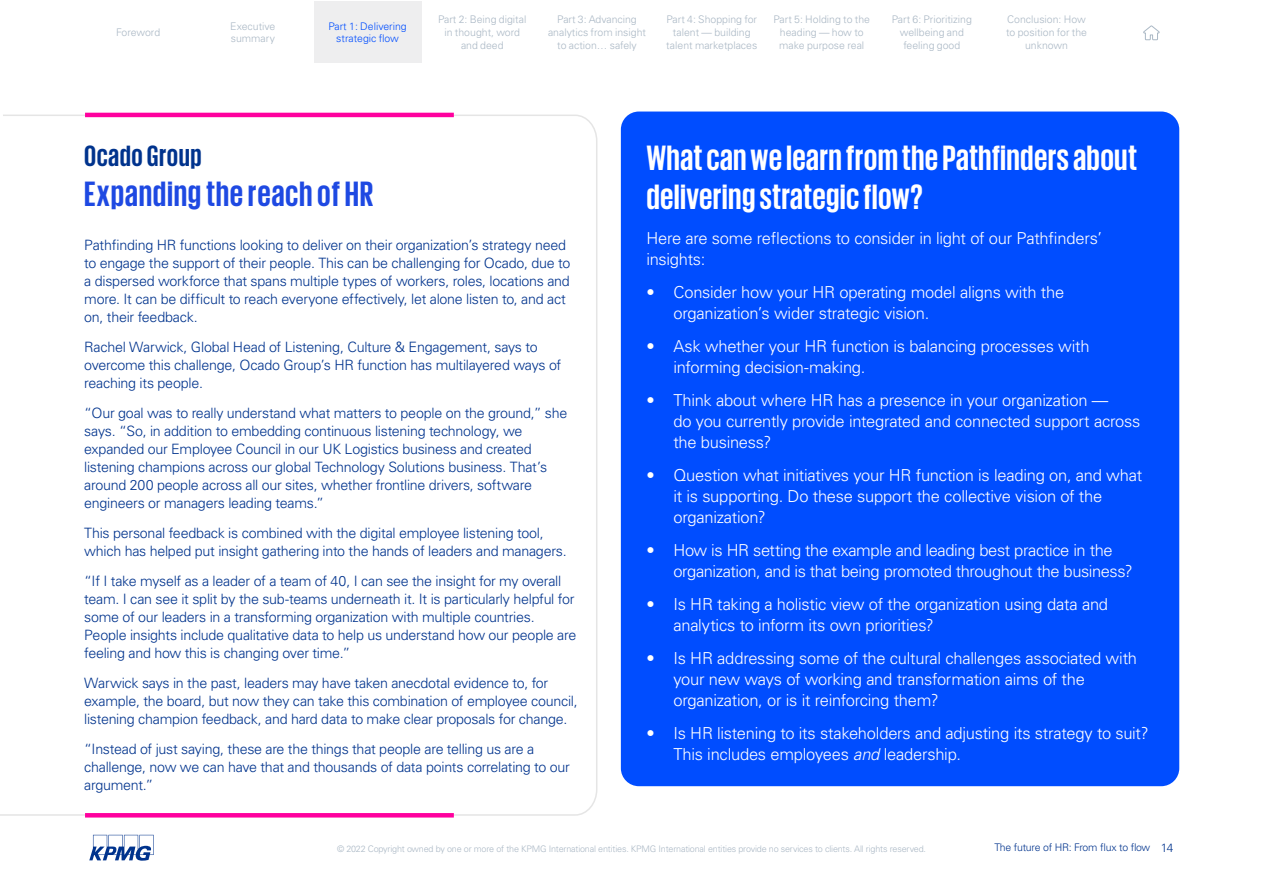
<style>
.page{position:relative;width:1263px;height:893px;background:#fff}
.page>*{position:absolute;margin:0;border:0;box-sizing:border-box;transform-origin:0 0}
.t1{font:700 36px/39px "KPMG";letter-spacing:.01em;color:#fff}
.t2{font:700 36px "KPMG";letter-spacing:.02em;color:#1e49e2}
.t3{font:700 30px "KPMG";letter-spacing:.02em;color:#00338d}
.t4{font:300 16.5px/21px "Univers LT Std";letter-spacing:-.015em;color:#fff}
.t5{font:300 14.25px/18px "Univers LT Std";letter-spacing:-.02em;color:#00338d}
.t6{font:300 10.5px/12.6px "Univers LT Std";color:#aab8c5;text-align:center}
.t7{font:300 10.5px "Univers LT Std";letter-spacing:-.02em;color:#00338d}
.t8{font:300 10.5px/12.6px "Univers LT Std";color:#004dff;text-align:center}
.t9{font:300 9px "Univers LT Std";letter-spacing:-.02em;color:#aab8c5}
.s1{font-style:italic}
.s2{font-size:12px}
</style>
<div class="page">
<svg style="left:0;top:114px;width:598px;height:702px"></svg>
<hr style="left:85px;top:113px;width:369px;height:4px;background:#ff009e">
<svg style="left:85px;top:813px;width:369px;height:4px"></svg>
<div style="left:621px;top:112px;width:558px;height:674px;background:#004dff;border-radius:18px"></div>
<svg style="left:89px;top:835px;width:65px;height:26px"></svg>
<svg style="left:1143px;top:25px;width:17px;height:16px"></svg>
<div style="left:314px;top:1px;width:107px;height:62px;background:#eeeeef"></div>
<p class="t6" style="left:116px;top:26px;width:46px">Foreword</p>
<p class="t6" style="left:230px;top:20px;width:47px;text-align:left">Executive summary</p>
<p class="t6" style="left:438px;top:13px;width:90px">Part 2: Being digital in thought, word and deed</p>
<p class="t6" style="left:548px;top:13px;width:99px">Part 3: Advancing analytics from insight to action… safely</p>
<p class="t6" style="left:666px;top:13px;width:93px">Part 4: Shopping for talent — building talent marketplaces</p>
<p class="t6" style="left:773px;top:13px;width:98px">Part 5: Holding to the heading — how to make purpose real</p>
<p class="t6" style="left:892px;top:13px;width:81px">Part 6: Prioritizing wellbeing and feeling good</p>
<p class="t6" style="left:1006px;top:13px;width:82px">Conclusion: How to position for the unknown</p>
<p class="t8" style="left:328px;top:20px;width:80px">Part 1: Delivering strategic flow</p>
<h2 class="t3" style="left:84px;top:141px;width:119px">Ocado Group</h2>
<h1 class="t2" style="left:84px;top:176px;width:291px">Expanding the reach of HR</h1>
<p class="t5" style="left:84px;top:236px;width:488px">Pathfinding HR functions looking to deliver on their organization’s strategy need to engage the support of their people. This can be challenging for Ocado, due to a dispersed workforce that spans multiple types of workers, roles, locations and more. It can be difficult to reach everyone effectively, let alone listen to, and act on, their feedback.</p>
<p class="t5" style="left:84px;top:338px;width:479px">Rachel Warwick, Global Head of Listening, Culture &amp; Engagement, says to overcome this challenge, Ocado Group’s HR function has multilayered ways of reaching its people.</p>
<p class="t5" style="left:84px;top:404px;width:485px">“Our goal was to really understand what matters to people on the ground,” she says. “So, in addition to embedding continuous listening technology, we expanded our Employee Council in our UK Logistics business and created listening champions across our global Technology Solutions business. That’s around 200 people across all our sites, whether frontline drivers, software engineers or managers leading teams.”</p>
<p class="t5" style="left:84px;top:524px;width:484px">This personal feedback is combined with the digital employee listening tool, which has helped put insight gathering into the hands of leaders and managers.</p>
<p class="t5" style="left:84px;top:572px;width:494px">“If I take myself as a leader of a team of 40, I can see the insight for my overall team. I can see it split by the sub-teams underneath it. It is particularly helpful for some of our leaders in a transforming organization with multiple countries.<br>People insights include qualitative data to help us understand how our people are feeling and how this is changing over time.”</p>
<p class="t5" style="left:84px;top:674px;width:495px">Warwick says in the past, leaders may have taken anecdotal evidence to, for example, the board, but now they can take this combination of employee council, listening champion feedback, and hard data to make clear proposals for change.</p>
<p class="t5" style="left:84px;top:740px;width:487px">“Instead of just saying, these are the things that people are telling us are a challenge, now we can have that and thousands of data points correlating to our argument.”</p>
<h1 class="t1" style="left:646px;top:137px;width:492px">What can we learn from the Pathfinders about delivering strategic flow?</h1>
<p class="t4" style="left:646px;top:227px;width:457px">Here are some reflections to consider in light of our Pathfinders’ insights:</p>
<p class="t4" style="left:673px;top:281px;width:392px;text-indent:-27px">• Consider how your HR operating model aligns with the organization’s wider strategic vision.</p>
<p class="t4" style="left:673px;top:335px;width:418px;text-indent:-27px">• Ask whether your HR function is balancing processes with informing decision-making.</p>
<p class="t4" style="left:673px;top:389px;width:469px;text-indent:-27px">• Think about where HR has a presence in your organization —<br>do you currently provide integrated and connected support across the business?</p>
<p class="t4" style="left:673px;top:464px;width:470px;text-indent:-27px">• Question what initiatives your HR function is leading on, and what it is supporting. Do these support the collective vision of the organization?</p>
<p class="t4" style="left:673px;top:539px;width:461px;text-indent:-27px">• How is HR setting the example and leading best practice in the organization, and is that being promoted throughout the business?</p>
<p class="t4" style="left:673px;top:593px;width:436px;text-indent:-27px">• Is HR taking a holistic view of the organization using data and analytics to inform its own priorities?</p>
<p class="t4" style="left:673px;top:647px;width:465px;text-indent:-27px">• Is HR addressing some of the cultural challenges associated with your new ways of working and transformation aims of the organization, or is it reinforcing them?</p>
<p class="t4" style="left:673px;top:722px;width:477px;text-indent:-27px">• Is HR listening to its stakeholders and adjusting its strategy to suit?<br>This includes employees <span class="s1">and</span> leadership.</p>
<p class="t9" style="left:337px;top:843px;width:590px">© 2022 Copyright owned by one or more of the KPMG International entities. KPMG International entities provide no services to clients. All rights reserved.</p>
<p class="t7" style="left:994px;top:841px;width:181px">The future of HR: From flux to flow <span class="s2">14</span></p>
</div>
